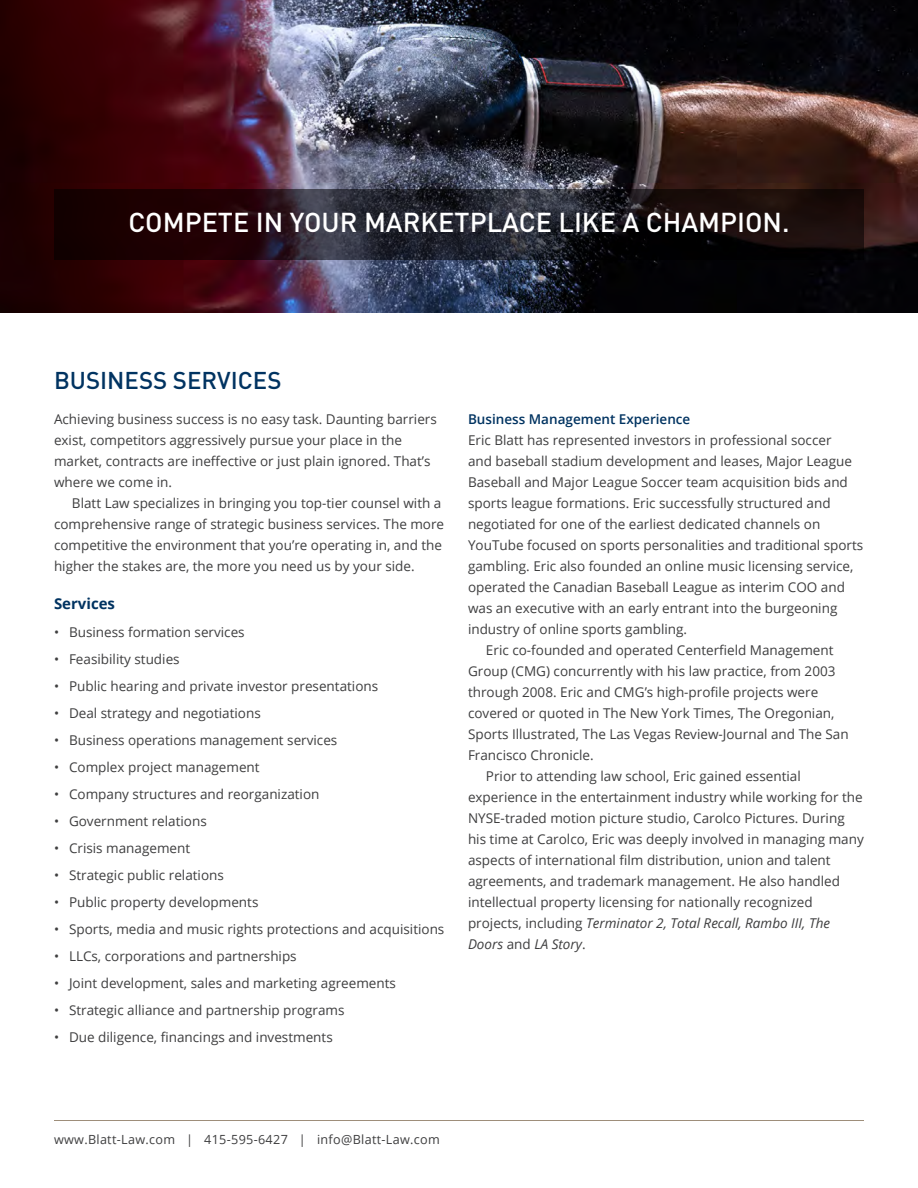
<style>
.page{position:relative;width:918px;height:1188px;background:#fff}
.page>*{position:absolute;margin:0;border:0;box-sizing:border-box;transform-origin:0 0}
.BL_headline{font:500 27px "DIN";color:#fff}
.BL_section_title{font:500 24px "DIN";color:#003361}
.BL_sub_2_bullets{font:700 15px "Open Sans";color:#003361}
.BL_body{font:13.5px/21px "Open Sans";color:#3e3e3f}
.BL_sub_2{font:600 13.5px "Open Sans";color:#003361}
.t1{font:12.6px "Open Sans";letter-spacing:.025em;color:#3e3e3f}
.s1{font-style:italic}
</style>
<div class="page">
<hr style="left:54px;top:1120px;width:810px;height:1px;background:#9e8e7a">
<img style="left:0;top:0;width:918px;height:313px">
<svg style="left:54px;top:189px;width:810px;height:71px;background:#1e1419"></svg>
<p class="BL_headline" style="left:128px;top:205px;width:663px">COMPETE IN YOUR MARKETPLACE LIKE A CHAMPION.</p>
<p class="BL_section_title" style="left:54px;top:365px;width:229px">BUSINESS SERVICES</p>
<p class="BL_body" style="left:54px;top:409px;width:384px">Achieving business success is no easy task. Daunting barriers exist, competitors aggressively pursue your place in the market, contracts are ineffective or just plain ignored. That’s where we come in.</p>
<p class="BL_body" style="left:54px;top:493px;width:392px;text-indent:18px">Blatt Law specializes in bringing you top-tier counsel with a comprehensive range of strategic business services. The more competitive the environment that you’re operating in, and the higher the stakes are, the more you need us by your side.</p>
<p class="BL_sub_2_bullets" style="left:54px;top:593px;width:63px">Services</p>
<p class="BL_body" style="left:54px;top:622px;width:192px">• Business formation services</p>
<p class="BL_body" style="left:54px;top:649px;width:127px">• Feasibility studies</p>
<p class="BL_body" style="left:54px;top:676px;width:326px">• Public hearing and private investor presentations</p>
<p class="BL_body" style="left:54px;top:703px;width:208px">• Deal strategy and negotiations</p>
<p class="BL_body" style="left:54px;top:730px;width:285px">• Business operations management services</p>
<p class="BL_body" style="left:54px;top:757px;width:207px">• Complex project management</p>
<p class="BL_body" style="left:54px;top:784px;width:267px">• Company structures and reorganization</p>
<p class="BL_body" style="left:54px;top:811px;width:154px">• Government relations</p>
<p class="BL_body" style="left:54px;top:838px;width:138px">• Crisis management</p>
<p class="BL_body" style="left:54px;top:865px;width:171px">• Strategic public relations</p>
<p class="BL_body" style="left:54px;top:892px;width:206px">• Public property developments</p>
<p class="BL_body" style="left:54px;top:919px;width:392px">• Sports, media and music rights protections and acquisitions</p>
<p class="BL_body" style="left:54px;top:946px;width:244px">• LLCs, corporations and partnerships</p>
<p class="BL_body" style="left:54px;top:973px;width:344px">• Joint development, sales and marketing agreements</p>
<p class="BL_body" style="left:54px;top:1000px;width:292px">• Strategic alliance and partnership programs</p>
<p class="BL_body" style="left:54px;top:1027px;width:280px">• Due diligence, financings and investments</p>
<p class="BL_sub_2" style="left:468px;top:410px;width:224px">Business Management Experience</p>
<p class="BL_body" style="left:468px;top:430px;width:397px">Eric Blatt has represented investors in professional soccer<br>and baseball stadium development and leases, Major League Baseball and Major League Soccer team acquisition bids and sports league formations. Eric successfully structured and negotiated for one of the earliest dedicated channels on YouTube focused on sports personalities and traditional sports gambling. Eric also founded an online music licensing service, operated the Canadian Baseball League as interim COO and was an executive with an early entrant into the burgeoning industry of online sports gambling.</p>
<p class="BL_body" style="left:468px;top:640px;width:382px;text-indent:18px">Eric co-founded and operated Centerfield Management Group (CMG) concurrently with his law practice, from 2003 through 2008. Eric and CMG’s high-profile projects were covered or quoted in The New York Times, The Oregonian, Sports Illustrated, The Las Vegas Review-Journal and The San Francisco Chronicle.</p>
<p class="BL_body" style="left:468px;top:766px;width:397px;text-indent:18px">Prior to attending law school, Eric gained essential experience in the entertainment industry while working for the NYSE-traded motion picture studio, Carolco Pictures. During his time at Carolco, Eric was deeply involved in managing many aspects of international film distribution, union and talent agreements, and trademark management. He also handled intellectual property licensing for nationally recognized projects, including <span class="s1">Terminator 2, Total Recall, Rambo III, The Doors</span> and <span class="s1">LA Story</span>.</p>
<p class="t1" style="left:54px;top:1130px;width:387px">www.Blatt-Law.com | 415-595-6427 | info@Blatt-Law.com</p>
</div>
